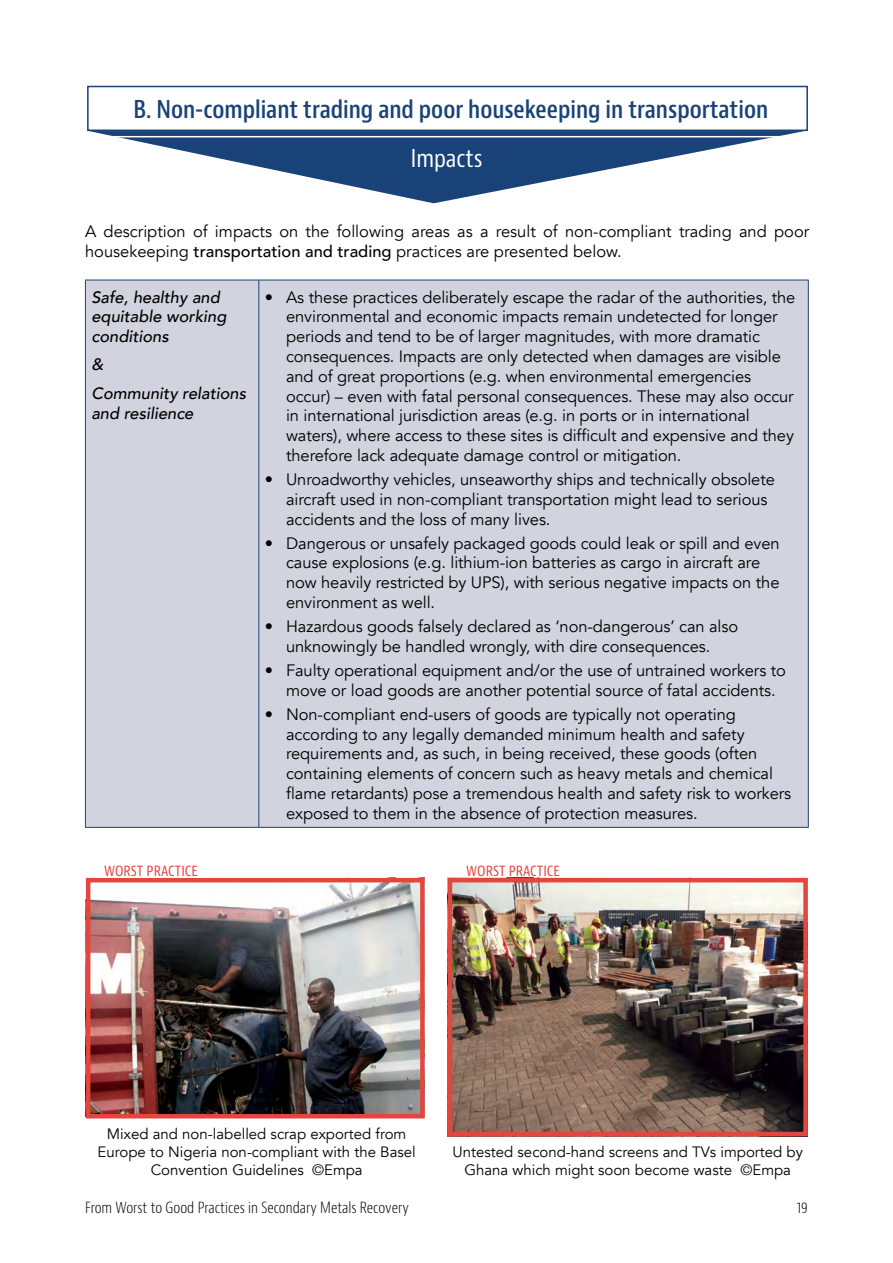
<style>
.page{position:relative;width:893px;height:1263px;background:#fff}
.page>*{position:absolute;margin:0;border:0;box-sizing:border-box;transform-origin:0 0}
.t1{font:600 condensed 24px "Bernino Sans";color:#194378}
.t2{font:condensed 24px "Bernino Sans";color:#fff}
.t3{font:16.5px/19.8px "Avenir";letter-spacing:-.005em;color:#000}
.t4{font:italic 500 16.5px/19.8px "Avenir";color:#000}
.t5{font:15px/18px "Avenir";color:#000;text-align:center}
.t6{font:300 condensed 15px "Bernino Sans";color:#000}
.t7{font:condensed 15px "Bernino Sans";color:#e4463e}
.s1{font-weight:500}
</style>
<div class="page">
<div style="left:86px;top:281px;width:722px;height:546px;background:#d3d3df"></div>
<hr style="left:85px;top:280px;width:174px;height:1px;background:#194378">
<hr style="left:85px;top:280px;width:1px;height:547px;background:#194378">
<hr style="left:259px;top:280px;width:550px;height:1px;background:#194378">
<hr style="left:258px;top:280px;width:1px;height:547px;background:#194378">
<hr style="left:808px;top:280px;width:1px;height:547px;background:#194378">
<hr style="left:85px;top:827px;width:174px;height:1px;background:#194378">
<hr style="left:259px;top:827px;width:550px;height:1px;background:#194378">
<div style="left:87px;top:86px;width:721px;height:45px;border:2px solid #194378"></div>
<svg style="left:89px;top:131px;width:716px;height:72px"></svg>
<hr style="left:83px;top:136px;width:725px;height:1px;background:#fff">
<img style="left:91px;top:883px;width:329px;height:230px">
<div style="left:86px;top:878px;width:339px;height:240px;border:4px solid #e4463e"></div>
<img style="left:453px;top:883px;width:350px;height:248px">
<div style="left:448px;top:878px;width:360px;height:258px;border:4px solid #e4463e"></div>
<h1 class="t1" style="left:134px;top:95px;width:636px">B. Non-compliant trading and poor housekeeping in transportation</h1>
<h1 class="t2" style="left:411px;top:143px;width:73px">Impacts</h1>
<p class="t3" style="left:85px;top:222px;width:726px">A description of impacts on the following areas as a result of non-compliant trading and poor housekeeping <span class="s1">transportation and trading</span> practices are presented below.</p>
<p class="t4" style="left:91px;top:287px;width:137px">Safe, healthy and equitable working conditions</p>
<p class="t4" style="left:91px;top:351px;width:156px;line-height:28.3px">&amp;<br>Community relations</p>
<p class="t4" style="left:91px;top:403px;width:104px">and resilience</p>
<p class="t3" style="left:286px;top:287px;width:511px;text-indent:-21px">• As these practices deliberately escape the radar of the authorities, the environmental and economic impacts remain undetected for longer periods and tend to be of larger magnitudes, with more dramatic consequences. Impacts are only detected when damages are visible and of great proportions (e.g. when environmental emergencies occur) – even with fatal personal consequences. These may also occur in international jurisdiction areas (e.g. in ports or in international waters), where access to these sites is difficult and expensive and they therefore lack adequate damage control or mitigation.</p>
<p class="t3" style="left:286px;top:470px;width:490px;text-indent:-21px">• Unroadworthy vehicles, unseaworthy ships and technically obsolete aircraft used in non-compliant transportation might lead to serious accidents and the loss of many lives.</p>
<p class="t3" style="left:286px;top:533px;width:495px;text-indent:-21px">• Dangerous or unsafely packaged goods could leak or spill and even cause explosions (e.g. lithium-ion batteries as cargo in aircraft are now heavily restricted by UPS), with serious negative impacts on the environment as well.</p>
<p class="t3" style="left:265px;top:617px;width:475px;text-align:center">• Hazardous goods falsely declared as ‘non-dangerous’ can also unknowingly be handled wrongly, with dire consequences.</p>
<p class="t3" style="left:286px;top:661px;width:501px;text-indent:-21px">• Faulty operational equipment and/or the use of untrained workers to move or load goods are another potential source of fatal accidents.</p>
<p class="t3" style="left:286px;top:704px;width:507px;text-indent:-21px">• Non-compliant end-users of goods are typically not operating according to any legally demanded minimum health and safety requirements and, as such, in being received, these goods (often containing elements of concern such as heavy metals and chemical flame retardants) pose a tremendous health and safety risk to workers exposed to them in the absence of protection measures.</p>
<p class="t7" style="left:104px;top:862px;width:95px">WORST PRACTICE</p>
<p class="t7" style="left:466px;top:862px;width:95px">WORST PRACTICE</p>
<p class="t5" style="left:98px;top:1125px;width:320px">Mixed and non-labelled scrap exported from<br>Europe to Nigeria non-compliant with the Basel<br>Convention Guidelines ©Empa</p>
<p class="t5" style="left:453px;top:1143px;width:352px">Untested second-hand screens and TVs imported by<br>Ghana which might soon become waste ©Empa</p>
<p class="t6" style="left:85px;top:1199px;width:325px">From Worst to Good Practices in Secondary Metals Recovery</p>
<p class="t6" style="left:797px;top:1199px;width:13px">19</p>
</div>
